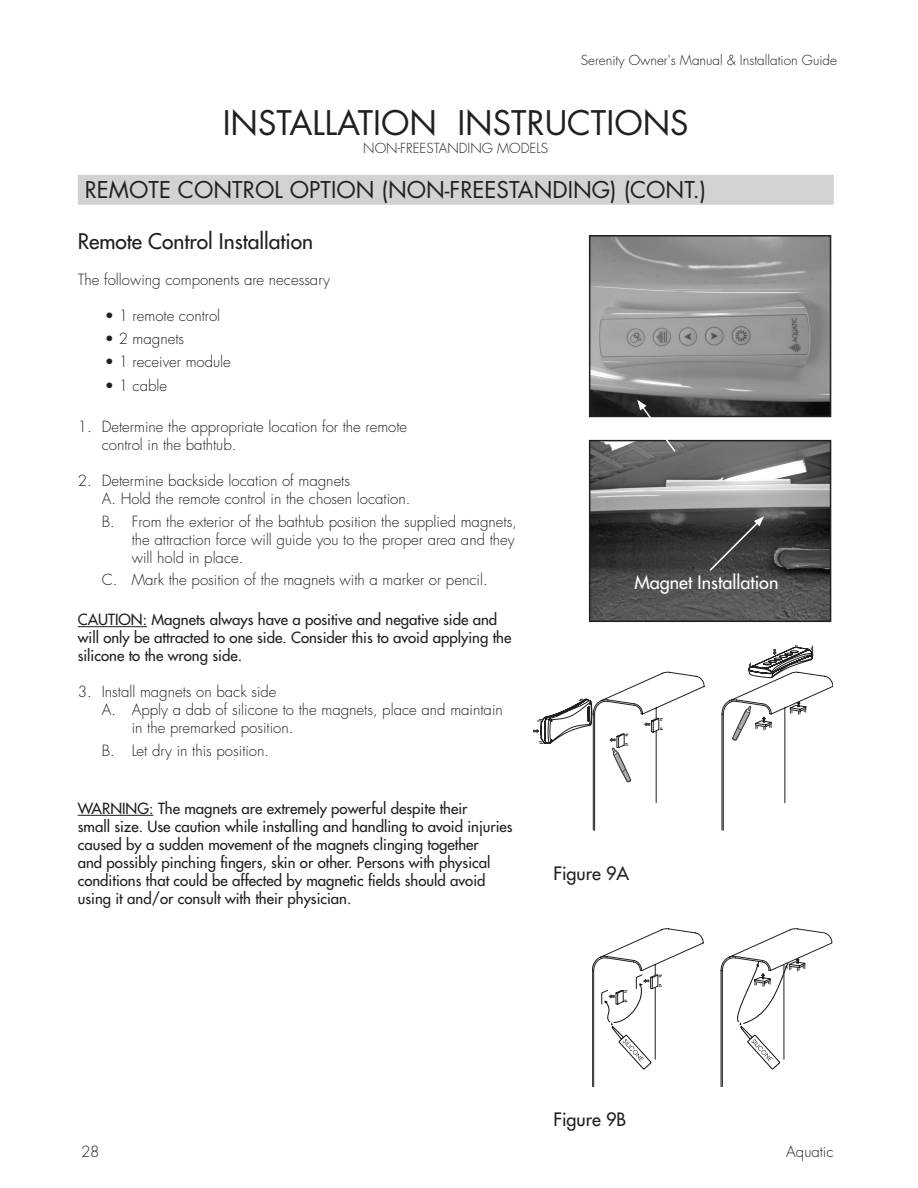
<style>
.page{position:relative;width:918px;height:1188px;background:#fff}
.page>*{position:absolute;margin:0;border:0;box-sizing:border-box;transform-origin:0 0}
.Headline1{font:33px "Futura Std";color:#231f20}
.sub_head1{font:22.5px "Futura Std";color:#231f20}
.Subhead2{font:500 21px "Futura Std";color:#231f20}
.t1{font:500 18px "Futura Std";color:#fff}
.t2{font:500 18px "Futura Std";color:#231f20}
.lettered_text{font:300 15px/18px "Futura Std";color:#231f20}
.Body_text{font:500 15px/18px "Futura Std";color:#231f20}
.numbered_text{font:500 15px "Futura Std";color:#231f20}
.numbered_text-2{font:300 15px/18px "Futura Std";color:#231f20}
.bullets{font:300 15px "Futura Std";color:#231f20}
.Body_text-2{font:300 15px "Futura Std";color:#231f20}
.sub_head1-2{font:300 13.5px "Futura Std";color:#231f20}
</style>
<div class="page">
<div style="left:78px;top:175px;width:756px;height:30px;background:#d1d2d4"></div>
<hr style="left:78px;top:626px;width:69px;height:1px;background:#231f20">
<hr style="left:78px;top:815px;width:75px;height:1px;background:#231f20">
<img style="left:592px;top:238px;width:236px;height:176px">
<div style="left:589px;top:235px;width:242px;height:182px;border:2px solid #231f20"></div>
<img style="left:592px;top:443px;width:236px;height:176px">
<div style="left:589px;top:440px;width:242px;height:182px;border:2px solid #231f20"></div>
<svg style="left:708px;top:516px;width:56px;height:56px;background:#434343"></svg>
<svg style="left:637px;top:400px;width:40px;height:54px"></svg>
<svg style="left:533px;top:646px;width:300px;height:184px"></svg>
<svg style="left:592px;top:929px;width:240px;height:158px"></svg>
<p class="sub_head1-2" style="left:581px;top:52px;width:258px">Serenity Owner's Manual &amp; Installation Guide</p>
<p class="Headline1" style="left:223px;top:102px;width:467px">INSTALLATION INSTRUCTIONS</p>
<p class="sub_head1-2" style="left:363px;top:140px;width:186px">NON-FREESTANDING MODELS</p>
<p class="sub_head1" style="left:85px;top:176px;width:623px">REMOTE CONTROL OPTION (NON-FREESTANDING) (CONT.)</p>
<p class="Subhead2" style="left:78px;top:228px;width:237px">Remote Control Installation</p>
<p class="Body_text-2" style="left:78px;top:270px;width:254px">The following components are necessary</p>
<p class="bullets" style="left:105px;top:306px;width:117px">• 1 remote control</p>
<p class="bullets" style="left:105px;top:329px;width:81px">• 2 magnets</p>
<p class="bullets" style="left:105px;top:353px;width:128px">• 1 receiver module</p>
<p class="bullets" style="left:105px;top:376px;width:64px">• 1 cable</p>
<p class="numbered_text-2" style="left:102px;top:418px;width:307px;text-indent:-24px">1. Determine the appropriate location for the remote control in the bathtub.</p>
<p class="numbered_text-2" style="left:78px;top:472px;width:274px">2. Determine backside location of magnets</p>
<p class="lettered_text" style="left:102px;top:490px;width:310px">A. Hold the remote control in the chosen location.</p>
<p class="lettered_text" style="left:132px;top:513px;width:387px;text-indent:-30px">B. From the exterior of the bathtub position the supplied magnets, the attraction force will guide you to the proper area and they will hold in place.</p>
<p class="lettered_text" style="left:102px;top:571px;width:387px">C. Mark the position of the magnets with a marker or pencil.</p>
<p class="numbered_text" style="left:78px;top:610px;width:421px">CAUTION: Magnets always have a positive and negative side and</p>
<p class="numbered_text" style="left:78px;top:628px;width:435px">will only be attracted to one side. Consider this to avoid applying the</p>
<p class="numbered_text" style="left:78px;top:646px;width:166px">silicone to the wrong side.</p>
<p class="numbered_text-2" style="left:78px;top:683px;width:200px">3. Install magnets on back side</p>
<p class="lettered_text" style="left:132px;top:701px;width:373px;text-indent:-30px">A. Apply a dab of silicone to the magnets, place and maintain in the premarked position.</p>
<p class="lettered_text" style="left:102px;top:741px;width:169px">B. Let dry in this position.</p>
<p class="t1" style="left:635px;top:572px;width:145px">Magnet Installation</p>
<p class="Body_text" style="left:78px;top:799px;width:436px">WARNING: The magnets are extremely powerful despite their<br>small size. Use caution while installing and handling to avoid injuries caused by a sudden movement of the magnets clinging together<br>and possibly pinching fingers, skin or other. Persons with physical conditions that could be affected by magnetic fields should avoid using it and/or consult with their physician.</p>
<p class="t2" style="left:554px;top:862px;width:77px">Figure 9A</p>
<p class="t2" style="left:554px;top:1108px;width:74px">Figure 9B</p>
<p class="lettered_text" style="left:81px;top:1142px;width:20px">28</p>
<p class="lettered_text" style="left:786px;top:1142px;width:49px">Aquatic</p>
</div>
